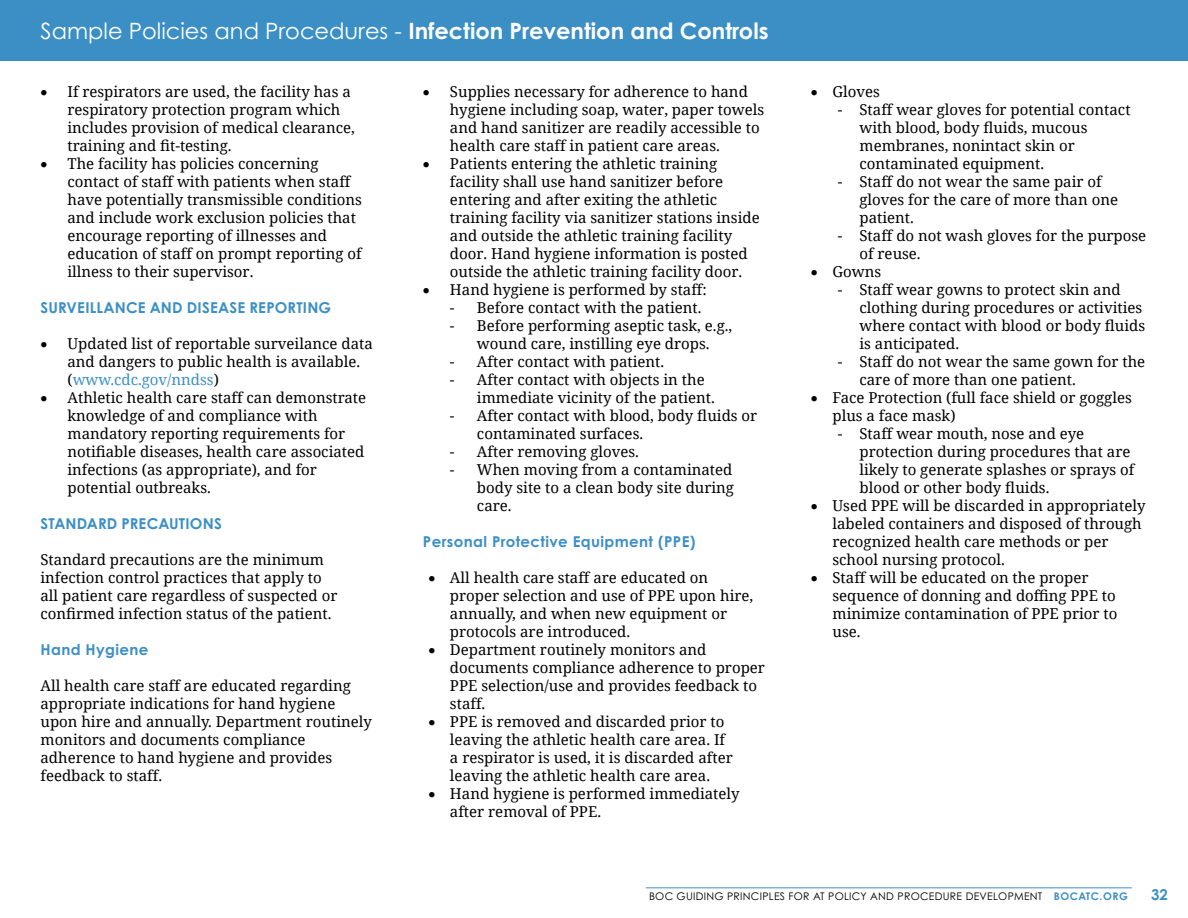
<style>
.page{position:relative;width:1188px;height:918px;background:#fff}
.page>*{position:absolute;margin:0;border:0;box-sizing:border-box;transform-origin:0 0}
.t1{font:700 22.5px "Century Gothic Pro";color:#fff}
.t2{font:15px/18px "Noto Serif";color:#000}
.t3{font:700 15px "Century Gothic Pro";letter-spacing:.02em;color:#3c8fc5}
.t4{font:10.5px "Century Gothic Pro";letter-spacing:.025em;color:#000}
.s1{font-weight:400}
.s2{color:#3c8fc5}
.s3{font-weight:700;color:#3c8fc5}
</style>
<div class="page">
<hr style="left:646px;top:888px;width:486px;height:1px;background:#3c8fc5">
<div style="left:0;top:0;width:1188px;height:61px;background:#3c8fc5"></div>
<h1 class="t1" style="left:40px;top:16px;width:730px"><span class="s1">Sample Policies and Procedures -</span> Infection Prevention and Controls</h1>
<p class="t2" style="left:67px;top:82px;width:289px;text-indent:-27px">• If respirators are used, the facility has a respiratory protection program which includes provision of medical clearance, training and fit-testing.</p>
<p class="t2" style="left:67px;top:154px;width:296px;text-indent:-27px">• The facility has policies concerning contact of staff with patients when staff have potentially transmissible conditions and include work exclusion policies that encourage reporting of illnesses and education of staff on prompt reporting of illness to their supervisor.</p>
<p class="t3" style="left:40px;top:298px;width:292px">SURVEILLANCE AND DISEASE REPORTING</p>
<p class="t2" style="left:67px;top:334px;width:307px;text-indent:-27px">• Updated list of reportable surveilance data and dangers to public health is available. (<span class="s2">www.cdc.gov/nndss</span>)</p>
<p class="t2" style="left:67px;top:388px;width:300px;text-indent:-27px">• Athletic health care staff can demonstrate knowledge of and compliance with mandatory reporting requirements for notifiable diseases, health care associated infections (as appropriate), and for potential outbreaks.</p>
<p class="t3" style="left:40px;top:514px;width:183px">STANDARD PRECAUTIONS</p>
<p class="t2" style="left:40px;top:550px;width:298px">Standard precautions are the minimum infection control practices that apply to all patient care regardless of suspected or confirmed infection status of the patient.</p>
<p class="t3" style="left:40px;top:640px;width:109px">Hand Hygiene</p>
<p class="t2" style="left:40px;top:676px;width:333px">All health care staff are educated regarding appropriate indications for hand hygiene upon hire and annually. Department routinely monitors and documents compliance adherence to hand hygiene and provides feedback to staff.</p>
<p class="t2" style="left:450px;top:82px;width:316px;text-indent:-27px">• Supplies necessary for adherence to hand hygiene including soap, water, paper towels and hand sanitizer are readily accessible to health care staff in patient care areas.</p>
<p class="t2" style="left:450px;top:154px;width:311px;text-indent:-27px">• Patients entering the athletic training facility shall use hand sanitizer before entering and after exiting the athletic training facility via sanitizer stations inside and outside the athletic training facility door. Hand hygiene information is posted outside the athletic training facility door.</p>
<p class="t2" style="left:423px;top:280px;width:285px">• Hand hygiene is performed by staff:</p>
<p class="t2" style="left:450px;top:298px;width:253px">- Before contact with the patient.</p>
<p class="t2" style="left:450px;top:316px;width:284px;text-align:center">- Before performing aseptic task, e.g., wound care, instilling eye drops.</p>
<p class="t2" style="left:450px;top:352px;width:216px">- After contact with patient.</p>
<p class="t2" style="left:477px;top:370px;width:239px;text-indent:-27px">- After contact with objects in the immediate vicinity of the patient.</p>
<p class="t2" style="left:477px;top:406px;width:282px;text-indent:-27px">- After contact with blood, body fluids or contaminated surfaces.</p>
<p class="t2" style="left:450px;top:442px;width:191px">- After removing gloves.</p>
<p class="t2" style="left:477px;top:460px;width:259px;text-align:justify;text-indent:-27px">- When moving from a contaminated body site to a clean body site during care.</p>
<p class="t3" style="left:423px;top:532px;width:274px">Personal Protective Equipment (PPE)</p>
<p class="t2" style="left:450px;top:568px;width:305px;text-indent:-22px">• All health care staff are educated on proper selection and use of PPE upon hire, annually, and when new equipment or protocols are introduced.</p>
<p class="t2" style="left:450px;top:640px;width:316px;text-indent:-22px">• Department routinely monitors and documents compliance adherence to proper<br>PPE selection/use and provides feedback to staff.</p>
<p class="t2" style="left:450px;top:712px;width:284px;text-indent:-22px">• PPE is removed and discarded prior to leaving the athletic health care area. If a respirator is used, it is discarded after leaving the athletic health care area.</p>
<p class="t2" style="left:450px;top:784px;width:291px;text-indent:-22px">• Hand hygiene is performed immediately after removal of PPE.</p>
<p class="t2" style="left:811px;top:82px;width:71px">• Gloves</p>
<p class="t2" style="left:859px;top:100px;width:273px;text-indent:-22px">- Staff wear gloves for potential contact with blood, body fluids, mucous membranes, nonintact skin or contaminated equipment.</p>
<p class="t2" style="left:859px;top:172px;width:260px;text-indent:-22px">- Staff do not wear the same pair of gloves for the care of more than one patient.</p>
<p class="t2" style="left:859px;top:226px;width:288px;text-indent:-22px">- Staff do not wash gloves for the purpose of reuse.</p>
<p class="t2" style="left:811px;top:262px;width:72px">• Gowns</p>
<p class="t2" style="left:859px;top:280px;width:287px;text-indent:-22px">- Staff wear gowns to protect skin and clothing during procedures or activities where contact with blood or body fluids is anticipated.</p>
<p class="t2" style="left:859px;top:352px;width:287px;text-indent:-22px">- Staff do not wear the same gown for the care of more than one patient.</p>
<p class="t2" style="left:832px;top:388px;width:301px;text-indent:-22px">• Face Protection (full face shield or goggles plus a face mask)</p>
<p class="t2" style="left:859px;top:424px;width:276px;text-indent:-22px">- Staff wear mouth, nose and eye protection during procedures that are likely to generate splashes or sprays of blood or other body fluids.</p>
<p class="t2" style="left:832px;top:496px;width:315px;text-indent:-22px">• Used PPE will be discarded in appropriately labeled containers and disposed of through recognized health care methods or per school nursing protocol.</p>
<p class="t2" style="left:832px;top:568px;width:286px;text-indent:-22px">• Staff will be educated on the proper sequence of donning and doffing PPE to minimize contamination of PPE prior to use.</p>
<p class="t4" style="left:649px;top:890px;width:480px">BOC GUIDING PRINCIPLES FOR AT POLICY AND PROCEDURE DEVELOPMENT <span class="s3">BOCATC.ORG</span></p>
<p class="t3" style="left:1151px;top:885px;width:18px">32</p>
</div>
